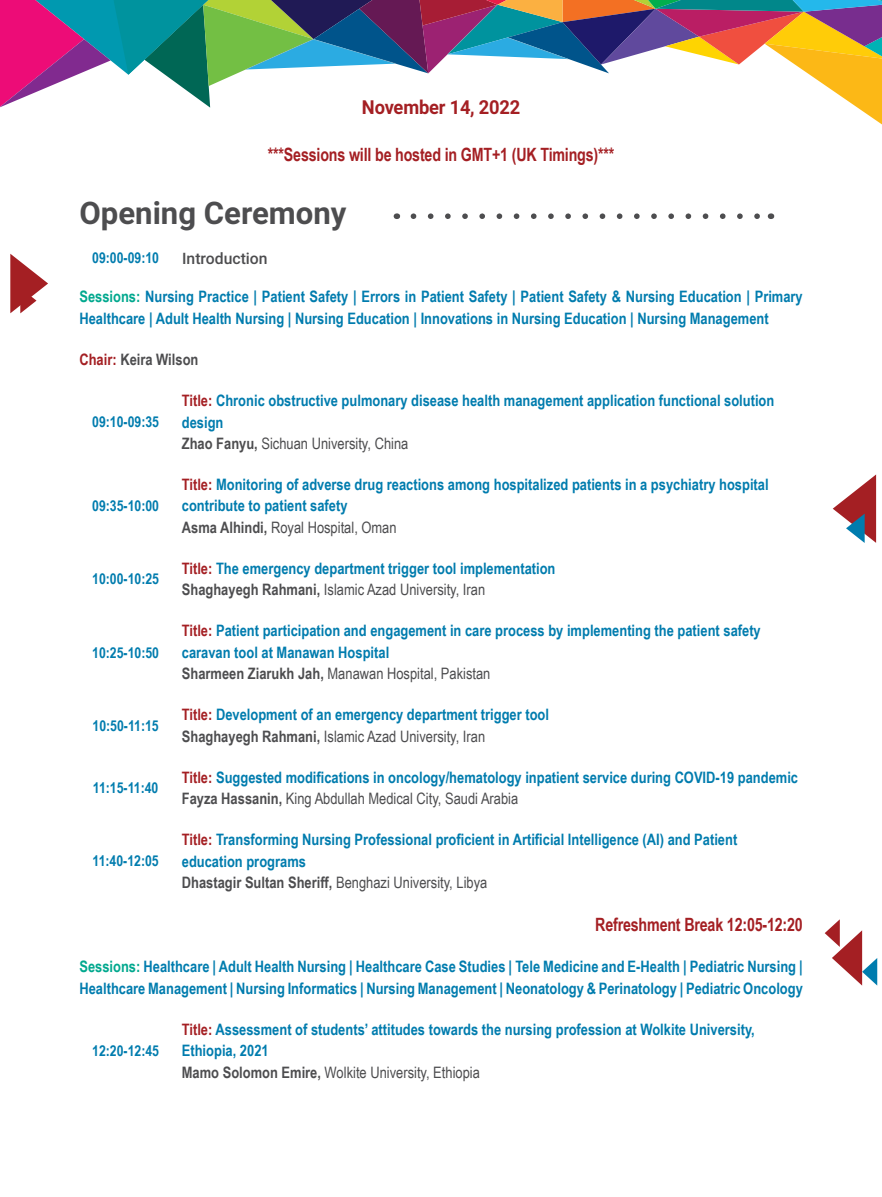
<style>
.page{position:relative;width:882px;height:1197px;background:#fff}
.page>*{position:absolute;margin:0;border:0;box-sizing:border-box;transform-origin:0 0}
.t1{font:700 31.15px "Roboto";color:#4d4d4f}
.t2{font:700 19.25px "Roboto";letter-spacing:-.01em;color:#a41f23;scale:.95 1}
.t3{font:700 18.38px "Arial Narrow";letter-spacing:-.01em;color:#a41f23;scale:.95 1}
.t4{font:700 15.75px/21.3px "Arial Narrow";color:#007cae}
.t5{font:700 15.75px "Arial Narrow";color:#4d4d4f}
.t6{font:500 15.75px "Roboto";color:#4d4d4f}
.t7{font:700 15.05px "Arial Narrow";color:#007cae}
.s1{color:#00a88e}
.s2{color:#a41f23}
.s3{color:#4d4d4f}
.s4{font-weight:400;color:#4d4d4f}
</style>
<div class="page">
<svg style="left:0;top:0;width:882px;height:125px"></svg>
<svg style="left:833px;top:474px;width:43px;height:69px"></svg>
<svg style="left:825px;top:919px;width:52px;height:67px"></svg>
<svg style="left:10px;top:254px;width:38px;height:59px"></svg>
<svg style="left:413px;top:213px;width:347px;height:6px"></svg>
<p class="t2" style="left:362px;top:94px;width:168px">November 14, 2022</p>
<p class="t3" style="left:268px;top:141px;width:366px">***Sessions will be hosted in GMT+1 (UK Timings)***</p>
<h1 class="t1" style="left:79px;top:192px;width:269px">Opening Ceremony</h1>
<p class="t7" style="left:92px;top:246px;width:68px">09:00-09:10</p>
<p class="t6" style="left:182px;top:247px;width:87px">Introduction</p>
<p class="t4" style="left:79px;top:285px;width:725px"><span class="s1">Sessions:</span> Nursing Practice | Patient Safety | Errors in Patient Safety | Patient Safety &amp; Nursing Education | Primary<br>Healthcare | Adult Health Nursing | Nursing Education | Innovations in Nursing Education | Nursing Management</p>
<p class="t5" style="left:79px;top:348px;width:121px"><span class="s2">Chair:</span> Keira Wilson</p>
<p class="t7" style="left:92px;top:411px;width:68px">09:10-09:35</p>
<p class="t7" style="left:92px;top:494px;width:68px">09:35-10:00</p>
<p class="t4" style="left:182px;top:389px;width:594px"><span class="s2">Title:</span> Chronic obstructive pulmonary disease health management application functional solution design<br><span class="s3">Zhao Fanyu,</span> <span class="s4">Sichuan University, China</span></p>
<p class="t4" style="left:182px;top:473px;width:588px"><span class="s2">Title:</span> Monitoring of adverse drug reactions among hospitalized patients in a psychiatry hospital contribute to patient safety<br><span class="s3">Asma Alhindi,</span> <span class="s4">Royal Hospital, Oman</span></p>
<p class="t7" style="left:92px;top:568px;width:68px">10:00-10:25</p>
<p class="t4" style="left:182px;top:557px;width:375px"><span class="s2">Title:</span> The emergency department trigger tool implementation<br><span class="s3">Shaghayegh Rahmani,</span> <span class="s4">Islamic Azad University, Iran</span></p>
<p class="t7" style="left:92px;top:641px;width:68px">10:25-10:50</p>
<p class="t4" style="left:182px;top:620px;width:580px"><span class="s2">Title:</span> Patient participation and engagement in care process by implementing the patient safety caravan tool at Manawan Hospital<br><span class="s3">Sharmeen Ziarukh Jah,</span> <span class="s4">Manawan Hospital, Pakistan</span></p>
<p class="t7" style="left:93px;top:714px;width:68px">10:50-11:15</p>
<p class="t4" style="left:182px;top:703px;width:369px"><span class="s2">Title:</span> Development of an emergency department trigger tool<br><span class="s3">Shaghayegh Rahmani,</span> <span class="s4">Islamic Azad University, Iran</span></p>
<p class="t7" style="left:93px;top:777px;width:67px">11:15-11:40</p>
<p class="t4" style="left:182px;top:766px;width:618px"><span class="s2">Title:</span> Suggested modifications in oncology/hematology inpatient service during COVID-19 pandemic<br><span class="s3">Fayza Hassanin,</span> <span class="s4">King Abdullah Medical City, Saudi Arabia</span></p>
<p class="t4" style="left:182px;top:828px;width:557px"><span class="s2">Title:</span> Transforming Nursing Professional proficient in Artificial Intelligence (AI) and Patient education programs<br><span class="s3">Dhastagir Sultan Sheriff,</span> <span class="s4">Benghazi University, Libya</span></p>
<p class="t3" style="left:595px;top:911px;width:220px">Refreshment Break 12:05-12:20</p>
<p class="t4" style="left:79px;top:955px;width:725px"><span class="s1">Sessions:</span> Healthcare | Adult Health Nursing | Healthcare Case Studies | Tele Medicine and E-Health | Pediatric Nursing |<br>Healthcare Management | Nursing Informatics | Nursing Management | Neonatology &amp; Perinatology | Pediatric Oncology</p>
<p class="t7" style="left:93px;top:850px;width:68px">11:40-12:05</p>
<p class="t7" style="left:92px;top:1039px;width:68px">12:20-12:45</p>
<p class="t4" style="left:182px;top:1018px;width:575px"><span class="s2">Title:</span> Assessment of students’ attitudes towards the nursing profession at Wolkite University,<br>Ethiopia, 2021<br><span class="s3">Mamo Solomon Emire,</span> <span class="s4">Wolkite University, Ethiopia</span></p>
</div>
